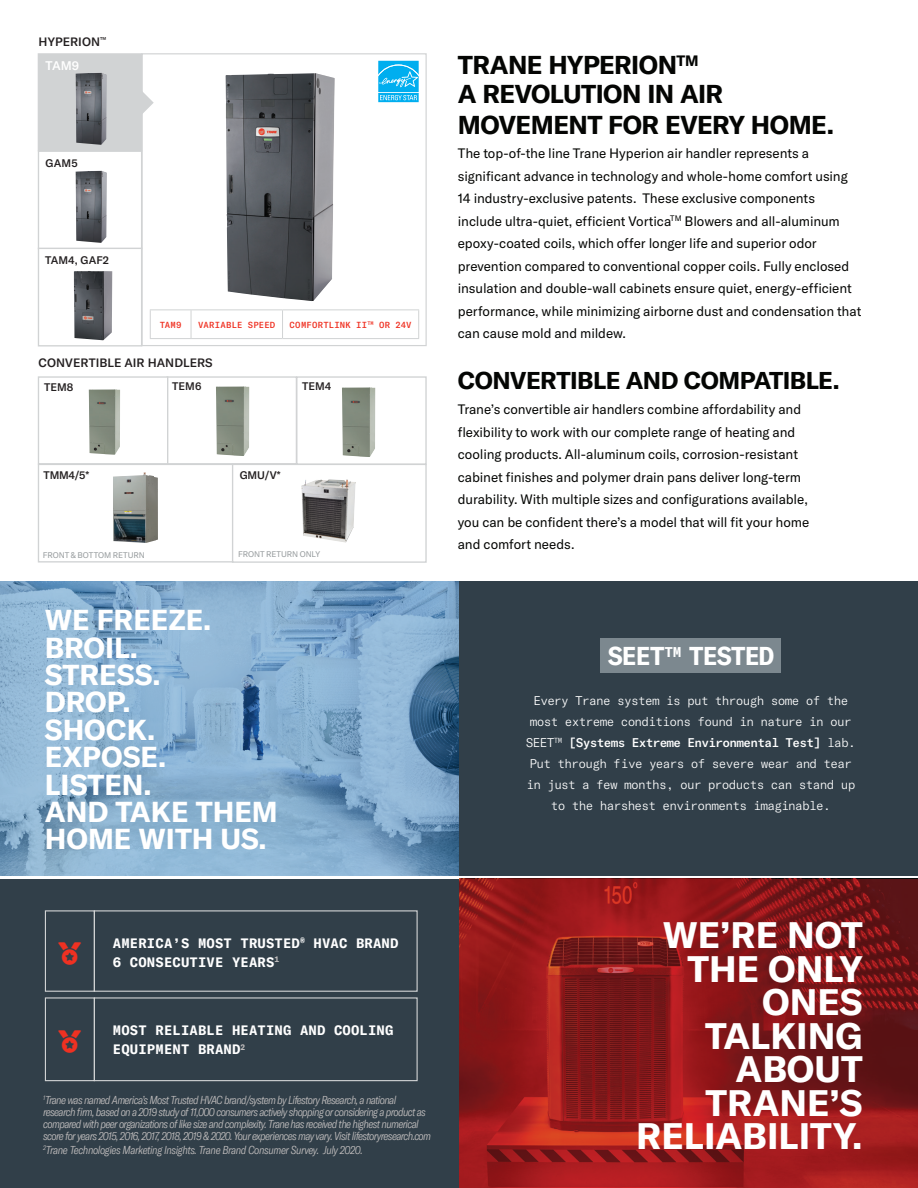
<style>
.page{position:relative;width:918px;height:1188px;background:#fff}
.page>*{position:absolute;margin:0;border:0;box-sizing:border-box;transform-origin:0 0}
.t1{font:700 36.3px/33.5px "GT America";color:#fff;text-align:right}
.t2{font:700 28.5px/27.5px "GT America";color:#fff}
.t3{font:700 25.5px/30.6px "GT America";letter-spacing:-.02em;color:#040503}
.t4{font:700 25.5px "GT America Mono";letter-spacing:-.07em;color:#fff}
.t5{font:700 24px "GT America";letter-spacing:-.025em;color:#040503}
.t6{font:13.5px/22.5px "GT America";letter-spacing:-.005em;color:#040503}
.t7{font:700 13.5px/19px "GT America Mono";letter-spacing:.01em;color:#fff}
.t8{font:300 12.45px/21px "GT America Mono";letter-spacing:-.06em;color:#fff;text-align:center}
.t9{font:500 12.45px "GT America";color:#fff}
.t10{font:500 12px "GT America";letter-spacing:.005em;color:#231f20}
.t11{font:italic 300 condensed 11.25px/12px "GT America";letter-spacing:-.05em;color:#bfbcbc}
.t12{font:italic 300 condensed 11.25px "GT America";letter-spacing:-.03em;color:#bfbcbc}
.t13{font:500 10.8px "GT America";letter-spacing:.005em;color:#231f20}
.t14{font:500 8.7px "GT America Mono";letter-spacing:.015em;color:#ef3122}
.t15{font:8.1px "GT America";letter-spacing:-.005em;color:#979c9e}
.s1{font-weight:500}
</style>
<div class="page">
<div style="left:0;top:879px;width:459px;height:309px;background:#313f49"></div>
<svg style="left:459px;top:879px;width:459px;height:309px;background:#8c191a"></svg>
<div style="left:45px;top:910px;width:50px;height:82px;border:1px solid #d1d3d4"></div>
<div style="left:45px;top:997px;width:50px;height:84px;border:1px solid #d1d3d4"></div>
<div style="left:94px;top:910px;width:324px;height:82px;border:1px solid #d1d3d4"></div>
<div style="left:94px;top:997px;width:324px;height:84px;border:1px solid #d1d3d4"></div>
<div style="left:459px;top:581px;width:459px;height:295px;background:#313f49"></div>
<div style="left:600px;top:639px;width:180px;height:34px;background:#7c888f"></div>
<svg style="left:0;top:581px;width:459px;height:295px;background:#83abcb"></svg>
<div style="left:141px;top:53px;width:286px;height:293px;background:#fff;border:1px solid #d1d3d4"></div>
<div style="left:38px;top:150px;width:104px;height:99px;background:#fff;border:1px solid #d1d3d4"></div>
<div style="left:38px;top:464px;width:196px;height:99px;background:#fff;border:1px solid #d1d3d4"></div>
<div style="left:167px;top:376px;width:130px;height:88px;background:#fff;border:1px solid #d1d3d4"></div>
<div style="left:38px;top:53px;width:104px;height:98px;background:#d1d3d4"></div>
<div style="left:38px;top:376px;width:130px;height:88px;background:#fff;border:1px solid #d1d3d4"></div>
<div style="left:38px;top:248px;width:104px;height:99px;background:#fff;border:1px solid #d1d3d4"></div>
<div style="left:232px;top:464px;width:195px;height:99px;background:#fff;border:1px solid #d1d3d4"></div>
<div style="left:296px;top:376px;width:131px;height:89px;background:#fff;border:1px solid #d1d3d4"></div>
<img style="left:226px;top:73px;width:109px;height:228px">
<hr style="left:150px;top:309px;width:41px;height:1px;background:#d1d3d4">
<svg style="left:150px;top:310px;width:1px;height:28px"></svg>
<hr style="left:191px;top:309px;width:92px;height:1px;background:#d1d3d4">
<svg style="left:191px;top:310px;width:1px;height:28px"></svg>
<hr style="left:283px;top:309px;width:136px;height:1px;background:#d1d3d4">
<svg style="left:282px;top:310px;width:1px;height:28px"></svg>
<svg style="left:418px;top:310px;width:1px;height:28px"></svg>
<hr style="left:150px;top:338px;width:41px;height:1px;background:#d1d3d4">
<hr style="left:191px;top:338px;width:92px;height:1px;background:#d1d3d4">
<hr style="left:283px;top:338px;width:136px;height:1px;background:#d1d3d4">
<img style="left:301px;top:479px;width:55px;height:64px">
<img style="left:76px;top:171px;width:31px;height:72px">
<img style="left:76px;top:73px;width:31px;height:72px">
<img style="left:74px;top:271px;width:38px;height:69px">
<img style="left:342px;top:387px;width:33px;height:70px">
<img style="left:113px;top:473px;width:45px;height:70px">
<img style="left:216px;top:386px;width:33px;height:70px">
<img style="left:89px;top:389px;width:31px;height:66px">
<svg style="left:378px;top:60px;width:41px;height:1px"></svg>
<svg style="left:378px;top:61px;width:41px;height:42px;background:#32bdf1"></svg>
<svg style="left:139px;top:91px;width:15px;height:23px"></svg>
<p class="t10" style="left:39px;top:35px;width:69px">HYPERION<sup>™</sup></p>
<p class="t9" style="left:46px;top:58px;width:35px">TAM9</p>
<p class="t13" style="left:46px;top:156px;width:34px">GAM5</p>
<p class="t13" style="left:45px;top:253px;width:66px">TAM4, GAF2</p>
<p class="t14" style="left:160px;top:320px;width:23px">TAM9</p>
<p class="t14" style="left:198px;top:320px;width:78px">VARIABLE SPEED</p>
<p class="t14" style="left:290px;top:320px;width:124px">COMFORTLINK II<sup>TM</sup> OR 24V</p>
<p class="t10" style="left:38px;top:356px;width:176px">CONVERTIBLE AIR HANDLERS</p>
<p class="t13" style="left:44px;top:380px;width:31px">TEM8</p>
<p class="t13" style="left:172px;top:380px;width:31px">TEM6</p>
<p class="t13" style="left:302px;top:380px;width:31px">TEM4</p>
<p class="t13" style="left:44px;top:468px;width:47px">TMM4/5*</p>
<p class="t13" style="left:240px;top:468px;width:42px">GMU/V*</p>
<p class="t15" style="left:43px;top:550px;width:104px">FRONT &amp; BOTTOM RETURN</p>
<p class="t15" style="left:238px;top:550px;width:84px">FRONT RETURN ONLY</p>
<h2 class="t2" style="left:45px;top:606px;width:234px">WE FREEZE.<br>BROIL.<br>STRESS.<br>DROP.<br>SHOCK.<br>EXPOSE.<br>LISTEN.<br>AND TAKE THEM<br>HOME WITH US.</h2>
<h3 class="t3" style="left:458px;top:50px;width:242px">TRANE HYPERION<sup>TM</sup></h3>
<h3 class="t3" style="left:458px;top:78px;width:378px">A REVOLUTION IN AIR<br>MOVEMENT FOR EVERY HOME.</h3>
<p class="t6" style="left:458px;top:142px;width:405px">The top-of-the line Trane Hyperion air handler represents a significant advance in technology and whole-home comfort using 14 industry-exclusive patents. These exclusive components include ultra-quiet, efficient Vortica<sup>TM</sup> Blowers and all-aluminum epoxy-coated coils, which offer longer life and superior odor prevention compared to conventional copper coils. Fully enclosed insulation and double-wall cabinets ensure quiet, energy-efficient performance, while minimizing airborne dust and condensation that can cause mold and mildew.</p>
<h3 class="t5" style="left:458px;top:366px;width:383px">CONVERTIBLE AND COMPATIBLE.</h3>
<p class="t6" style="left:458px;top:398px;width:353px">Trane’s convertible air handlers combine affordability and flexibility to work with our complete range of heating and cooling products. All-aluminum coils, corrosion-resistant cabinet finishes and polymer drain pans deliver long-term durability. With multiple sizes and configurations available, you can be confident there’s a model that will fit your home and comfort needs.</p>
<h3 class="t4" style="left:607px;top:641px;width:169px">SEET<sup>TM</sup> TESTED</h3>
<p class="t8" style="left:526px;top:691px;width:332px">Every Trane system is put through some of the most extreme conditions found in nature in our SEET<sup>TM</sup> <span class="s1">[Systems Extreme Environmental Test]</span> lab.<br>Put through five years of severe wear and tear in just a few months, our products can stand up to the harshest environments imaginable.</p>
<p class="t7" style="left:113px;top:934px;width:287px">AMERICA’S MOST TRUSTED<sup>®</sup> HVAC BRAND<br>6 CONSECUTIVE YEARS<sup>1</sup></p>
<p class="t7" style="left:113px;top:1021px;width:282px">MOST RELIABLE HEATING AND COOLING<br>EQUIPMENT BRAND<sup>2</sup></p>
<p class="t11" style="left:43px;top:1094px;width:389px"><sup>1</sup>Trane was named America’s Most Trusted HVAC brand/system by Lifestory Research, a national research firm, based on a 2019 study of 11,000 consumers actively shopping or considering a product as compared with peer organizations of like size and complexity. Trane has received the highest numerical score for years 2015, 2016, 2017, 2018, 2019 &amp; 2020. Your experiences may vary. Visit lifestoryresearch.com</p>
<p class="t12" style="left:43px;top:1143px;width:321px"><sup>2</sup>Trane Technologies Marketing Insights. Trane Brand Consumer Survey. July 2020.</p>
<h1 class="t1" style="left:636px;top:918px;width:228px">WE’RE NOT<br>THE ONLY<br>ONES<br>TALKING<br>ABOUT<br>TRANE’S<br>RELIABILITY.</h1>
</div>
